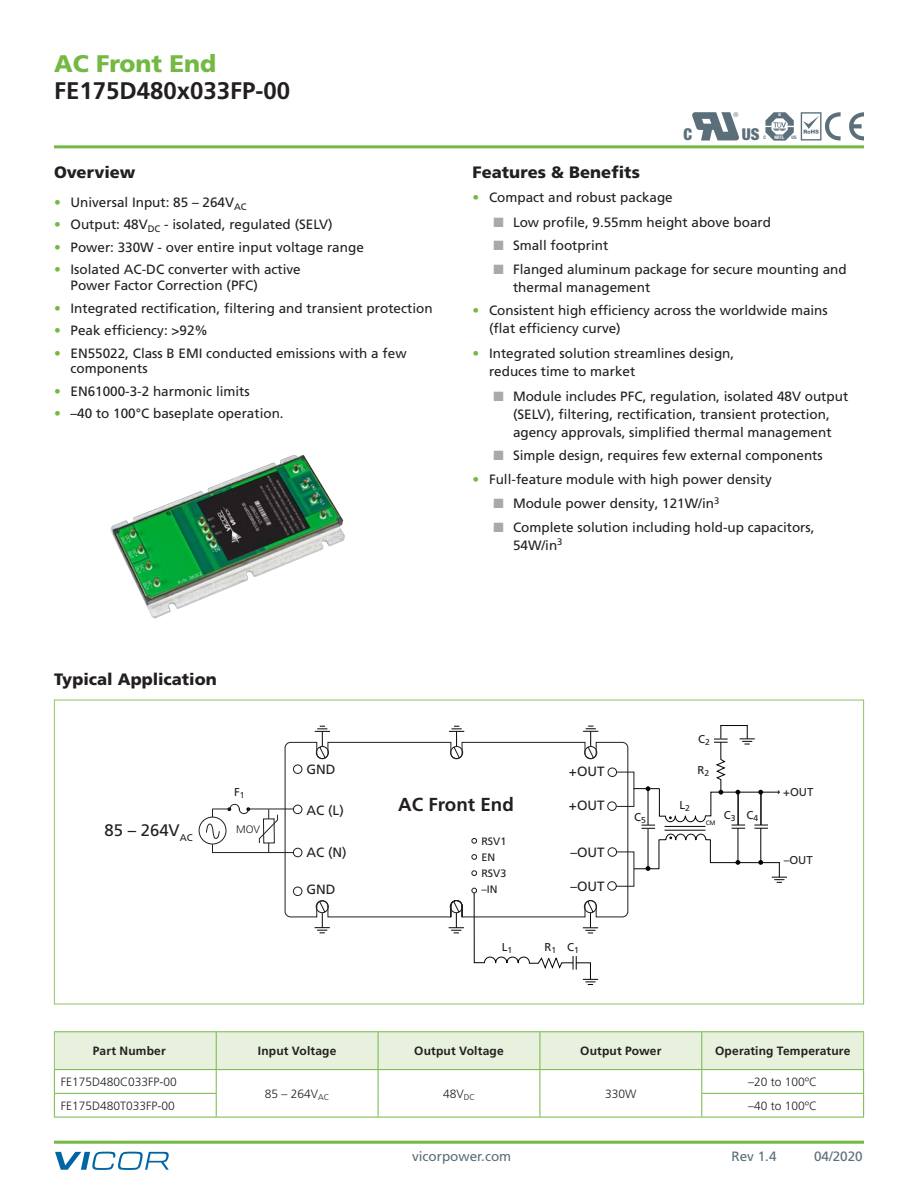
<style>
.page{position:relative;width:918px;height:1188px;background:#fff}
.page>*{position:absolute;margin:0;border:0;box-sizing:border-box;transform-origin:0 0}
.t1{font:700 24px "Frutiger LT Pro";color:#231f20}
.t2{font:900 24px "Frutiger LT Pro";color:#73b943}
.t3{font:700 18.75px "Frutiger";color:#231f20}
.t4{font:16.65px "Frutiger";color:#231f20}
.t5{font:900 16.5px "Frutiger LT Pro";color:#231f20}
.t6{font:900 condensed 16.35px "Helvetica Neue";color:#5b6f7b}
.t7{font:13.5px/18px "Frutiger LT Pro";color:#231f20}
.t8{font:13.5px "Frutiger";color:#231f20}
.t9{font:13.5px "Frutiger LT Pro";color:#5b6f7b}
.t10{font:300 12px "Frutiger LT Pro";color:#231f20}
.t11{font:700 12px "Frutiger LT Pro";letter-spacing:.015em;color:#231f20}
.t12{font:11.4px "Frutiger";color:#211e1e}
.t13{font:11.4px "Frutiger";color:#231f20}
.t14{font:10.8px/16px "Frutiger";color:#231f20}
.t15{font:300 10.8px "Frutiger";color:#231f20}
.t16{font:6.75px "Helvetica";color:#5b6f7b}
.t17{font:6.3px "Frutiger";color:#211e1e}
.t18{font:700 condensed 4.8px "Helvetica Neue";color:#fff}
.t19{font:700 condensed 4.8px "Helvetica Neue";color:#5b6f7b}
.t20{font:700 3.75px "Arial";color:#fff;scale:1.24 1}
.s1{font-family:"Frutiger";color:#73b943}
.s2{color:#a8a9ad}
</style>
<div class="page">
<hr style="left:54px;top:1141px;width:810px;height:3px;background:#73b943">
<svg style="left:55px;top:1152px;width:114px;height:18px"></svg>
<hr style="left:54px;top:145px;width:810px;height:3px;background:#73b943">
<svg style="left:199px;top:817px;width:27px;height:27px"></svg>
<div style="left:199px;top:817px;width:27px;height:27px;border:1px solid #231f20;border-radius:50%"></div>
<svg style="left:585px;top:981px;width:11px;height:4px"></svg>
<svg style="left:206px;top:725px;width:581px;height:246px"></svg>
<svg style="left:825px;top:112px;width:16px;height:29px"></svg>
<svg style="left:849px;top:112px;width:15px;height:29px"></svg>
<svg style="left:765px;top:112px;width:29px;height:29px"></svg>
<div style="left:801px;top:112px;width:21px;height:29px;border:1px solid #5b6f7b"></div>
<svg style="left:803px;top:116px;width:16px;height:18px"></svg>
<svg style="left:692px;top:112px;width:47px;height:29px"></svg>
<img style="left:111px;top:455px;width:234px;height:163px">
<hr style="left:54px;top:1031px;width:162px;height:1px;background:#73b943">
<hr style="left:216px;top:1031px;width:162px;height:1px;background:#73b943">
<hr style="left:378px;top:1031px;width:162px;height:1px;background:#73b943">
<hr style="left:540px;top:1031px;width:162px;height:1px;background:#73b943">
<hr style="left:702px;top:1031px;width:162px;height:1px;background:#73b943">
<svg style="left:54px;top:1032px;width:810px;height:85px"></svg>
<hr style="left:54px;top:1117px;width:162px;height:1px;background:#73b943">
<hr style="left:216px;top:1117px;width:162px;height:1px;background:#73b943">
<hr style="left:378px;top:1117px;width:162px;height:1px;background:#73b943">
<hr style="left:540px;top:1117px;width:162px;height:1px;background:#73b943">
<hr style="left:702px;top:1117px;width:162px;height:1px;background:#73b943">
<hr style="left:54px;top:1032px;width:1px;height:37px;background:#8ec463">
<hr style="left:863px;top:1032px;width:1px;height:37px;background:#8ec463">
<h1 class="t2" style="left:54px;top:49px;width:164px">AC Front End</h1>
<h1 class="t1" style="left:54px;top:76px;width:238px">FE175D480x033FP-00</h1>
<p class="t5" style="left:54px;top:162px;width:83px">Overview</p>
<p class="t7" style="left:54px;top:193px;width:194px"><span class="s1">•</span> Universal Input: 85 – 264V<sub>AC</sub></p>
<p class="t7" style="left:54px;top:216px;width:280px"><span class="s1">•</span> Output: 48V<sub>DC</sub> - isolated, regulated (SELV)</p>
<p class="t7" style="left:54px;top:238px;width:311px"><span class="s1">•</span> Power: 330W - over entire input voltage range</p>
<p class="t7" style="left:70px;top:262px;width:232px;line-height:15.8px;text-indent:-16px"><span class="s1">•</span> Isolated AC-DC converter with active<br>Power Factor Correction (PFC)</p>
<p class="t7" style="left:54px;top:299px;width:380px"><span class="s1">•</span> Integrated rectification, filtering and transient protection</p>
<p class="t7" style="left:54px;top:321px;width:156px"><span class="s1">•</span> Peak efficiency: &gt;92%</p>
<p class="t7" style="left:70px;top:345px;width:338px;line-height:15.8px;text-indent:-16px"><span class="s1">•</span> EN55022, Class B EMI conducted emissions with a few components</p>
<p class="t7" style="left:54px;top:382px;width:197px"><span class="s1">•</span> EN61000-3-2 harmonic limits</p>
<p class="t7" style="left:54px;top:405px;width:231px"><span class="s1">•</span> –40 to 100°C baseplate operation.</p>
<p class="t16" style="left:734px;top:110px;width:6px">®</p>
<p class="t20" style="left:778px;top:113px;width:4px">S</p>
<p class="t6" style="left:684px;top:121px;width:10px">C</p>
<p class="t6" style="left:742px;top:121px;width:19px">US</p>
<p class="t19" style="left:763px;top:133px;width:4px">C</p>
<p class="t19" style="left:791px;top:133px;width:7px">US</p>
<p class="t18" style="left:774px;top:133px;width:11px">NRTL</p>
<p class="t5" style="left:472px;top:162px;width:169px">Features &amp; Benefits</p>
<p class="t7" style="left:472px;top:189px;width:202px"><span class="s1">•</span> Compact and robust package</p>
<p class="t7" style="left:494px;top:213px;width:279px"><span class="s2">■</span> Low profile, 9.55mm height above board</p>
<p class="t7" style="left:494px;top:237px;width:116px"><span class="s2">■</span> Small footprint</p>
<p class="t7" style="left:513px;top:260px;width:335px;text-indent:-20px"><span class="s2">■</span> Flanged aluminum package for secure mounting and thermal management</p>
<p class="t7" style="left:489px;top:302px;width:340px;text-indent:-16px"><span class="s1">•</span> Consistent high efficiency across the worldwide mains (flat efficiency curve)</p>
<p class="t7" style="left:489px;top:344px;width:247px;text-indent:-16px"><span class="s1">•</span> Integrated solution streamlines design, reduces time to market</p>
<p class="t7" style="left:494px;top:387px;width:356px;text-align:center"><span class="s2">■</span> Module includes PFC, regulation, isolated 48V output (SELV), filtering, rectification, transient protection, agency approvals, simplified thermal management</p>
<p class="t7" style="left:494px;top:447px;width:331px"><span class="s2">■</span> Simple design, requires few external components</p>
<p class="t7" style="left:472px;top:470px;width:301px"><span class="s1">•</span> Full-feature module with high power density</p>
<p class="t7" style="left:494px;top:495px;width:227px"><span class="s2">■</span> Module power density, 121W/in<sup>3</sup></p>
<p class="t7" style="left:513px;top:518px;width:303px;text-indent:-20px"><span class="s2">■</span> Complete solution including hold-up capacitors,<br>54W/in<sup>3</sup></p>
<p class="t5" style="left:54px;top:669px;width:164px">Typical Application</p>
<p class="t12" style="left:698px;top:733px;width:13px">C<sub>2</sub></p>
<p class="t4" style="left:105px;top:820px;width:90px">85 – 264V<sub>AC</sub></p>
<p class="t12" style="left:234px;top:785px;width:12px">F<sub>1</sub></p>
<p class="t15" style="left:236px;top:823px;width:26px">MOV</p>
<p class="t8" style="left:307px;top:761px;width:31px">GND</p>
<p class="t8" style="left:307px;top:803px;width:39px">AC (L)</p>
<p class="t8" style="left:307px;top:844px;width:42px">AC (N)</p>
<p class="t8" style="left:307px;top:882px;width:31px">GND</p>
<h2 class="t3" style="left:398px;top:793px;width:117px">AC Front End</h2>
<p class="t14" style="left:481px;top:833px;width:27px">RSV1<br>EN<br>RSV3 –IN</p>
<p class="t8" style="left:569px;top:763px;width:37px">+OUT</p>
<p class="t8" style="left:569px;top:798px;width:37px">+OUT</p>
<p class="t8" style="left:570px;top:845px;width:36px">–OUT</p>
<p class="t8" style="left:570px;top:879px;width:36px">–OUT</p>
<p class="t12" style="left:502px;top:940px;width:12px">L<sub>1</sub></p>
<p class="t12" style="left:544px;top:940px;width:36px">R<sub>1</sub> C<sub>1</sub></p>
<p class="t12" style="left:698px;top:763px;width:13px">R<sub>2</sub></p>
<p class="t12" style="left:679px;top:799px;width:12px">L<sub>2</sub></p>
<p class="t12" style="left:634px;top:810px;width:13px">C<sub>5</sub></p>
<p class="t12" style="left:724px;top:808px;width:13px">C<sub>3</sub></p>
<p class="t17" style="left:706px;top:819px;width:11px">CM</p>
<p class="t12" style="left:747px;top:808px;width:13px">C<sub>4</sub></p>
<p class="t13" style="left:783px;top:785px;width:32px">+OUT</p>
<p class="t13" style="left:784px;top:854px;width:31px">–OUT</p>
<p class="t11" style="left:93px;top:1044px;width:74px">Part Number</p>
<p class="t11" style="left:258px;top:1044px;width:80px">Input Voltage</p>
<p class="t11" style="left:414px;top:1044px;width:91px">Output Voltage</p>
<p class="t11" style="left:580px;top:1044px;width:83px">Output Power</p>
<p class="t11" style="left:715px;top:1044px;width:137px">Operating Temperature</p>
<p class="t10" style="left:61px;top:1075px;width:118px">FE175D480C033FP-00</p>
<p class="t10" style="left:265px;top:1087px;width:66px">85 – 264V<sub>AC</sub></p>
<p class="t10" style="left:443px;top:1087px;width:33px">48V<sub>DC</sub></p>
<p class="t10" style="left:605px;top:1087px;width:33px">330W</p>
<p class="t10" style="left:748px;top:1075px;width:71px">–20 to 100ºC</p>
<p class="t10" style="left:61px;top:1099px;width:116px">FE175D480T033FP-00</p>
<p class="t10" style="left:748px;top:1099px;width:71px">–40 to 100ºC</p>
<p class="t9" style="left:412px;top:1149px;width:101px">vicorpower.com</p>
<p class="t9" style="left:732px;top:1149px;width:47px">Rev 1.4</p>
<p class="t9" style="left:814px;top:1149px;width:50px">04/2020</p>
</div>
